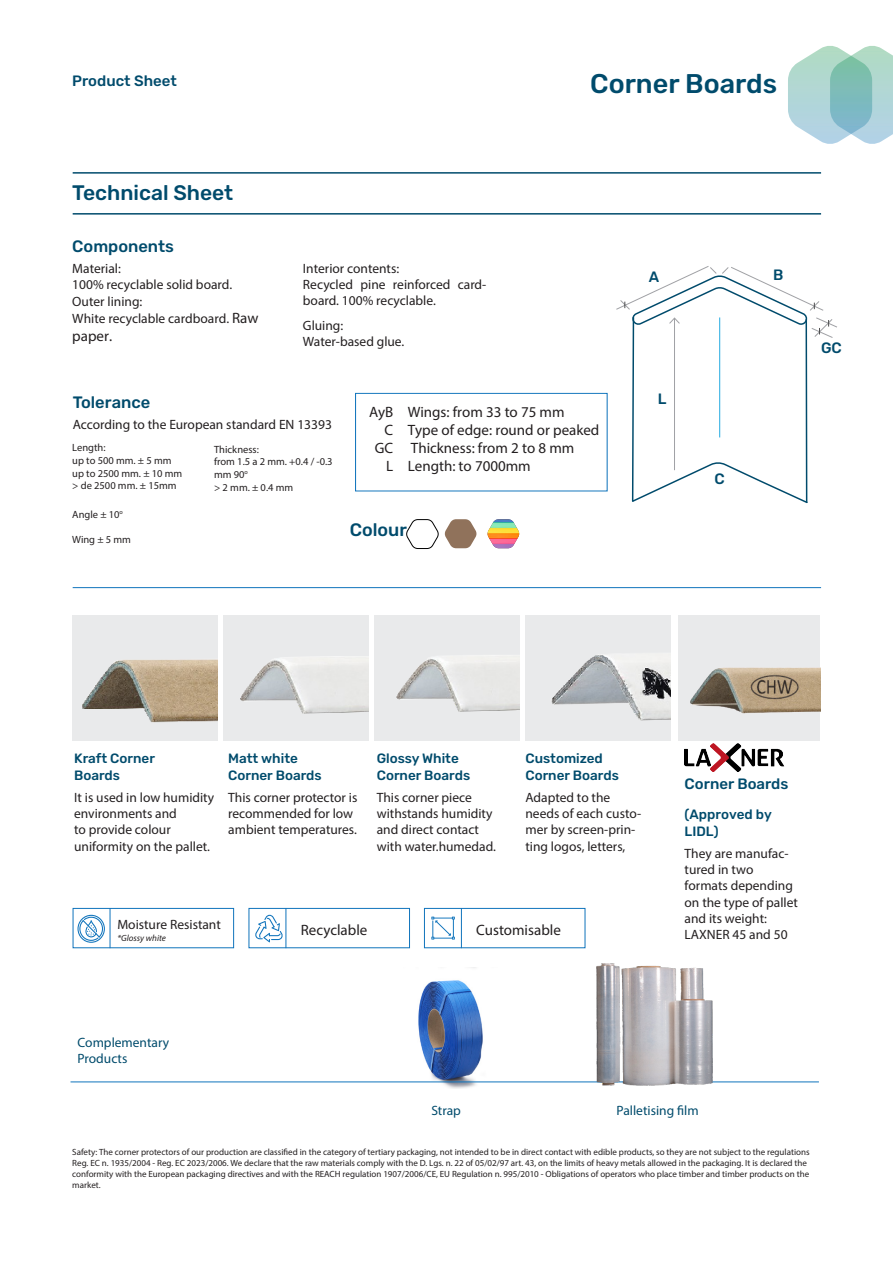
<style>
.page{position:relative;width:893px;height:1263px;background:#fff}
.page>*{position:absolute;margin:0;border:0;box-sizing:border-box;transform-origin:0 0}
.titular_1{font:500 27px "Rubik";color:#004b6c}
.Titular_2{font:500 21px "Rubik";color:#004b6c}
.Titulos{font:500 18px "Rubik";color:#004b6c}
.Texto_corrido{font:500 16.5px "Rubik";color:#004b6c}
.Texto_corrido-2{font:15px/17.9px "Myriad Pro";color:#231f20}
.t1{font:15px "Rubik";color:#004b6c}
.Texto_corrido-3{font:500 15px "Rubik";color:#004b6c}
.titular_1-2{font:500 15px "Rubik";color:#004b6c}
.Titulos-2{font:500 15px "Rubik";color:#004b6c}
.Texto_corrido-4{font:13.5px/16.2px "Myriad Pro";color:#231f20}
.Texto_corrido-5{font:500 13.5px/16.5px "Rubik";color:#004b6c}
.t2{font:13.5px "Myriad Pro";color:#004b6c}
.Titulo_product{font:500 13.5px/16.2px "Rubik";color:#004b6c}
.Titulos-3{font:13.5px "Myriad Pro";color:#231f20}
.t3{font:10.5px/12.6px "Myriad Pro";color:#231f20}
.t4{font:9px/10.8px "Myriad Pro";color:#231f20}
.t5{font:italic 9px "Myriad Pro";color:#231f20}
.s1{font-size:15px}
</style>
<div class="page">
<svg style="left:788px;top:46px;width:105px;height:98px;background:#aed4d3"></svg>
<hr style="left:73px;top:213px;width:748px;height:2px;background:#004b6c">
<hr style="left:73px;top:587px;width:748px;height:1px;background:#1074bc">
<hr style="left:73px;top:172px;width:748px;height:2px;background:#004b6c">
<div style="left:73px;top:908px;width:161px;height:40px;border:1px solid #1074bc"></div>
<div style="left:249px;top:908px;width:161px;height:40px;border:1px solid #1074bc"></div>
<div style="left:424px;top:908px;width:161px;height:40px;border:1px solid #1074bc"></div>
<hr style="left:110px;top:908px;width:1px;height:40px;background:#1074bc">
<hr style="left:286px;top:908px;width:1px;height:40px;background:#1074bc">
<hr style="left:461px;top:908px;width:1px;height:40px;background:#1074bc">
<svg style="left:78px;top:915px;width:27px;height:28px"></svg>
<svg style="left:255px;top:915px;width:28px;height:27px"></svg>
<svg style="left:431px;top:917px;width:24px;height:22px"></svg>
<svg style="left:616px;top:266px;width:221px;height:238px"></svg>
<div style="left:355px;top:393px;width:252px;height:98px;border:1px solid #1074bc"></div>
<div style="left:73px;top:615px;width:145px;height:126px;background:#e9eaeb"></div>
<div style="left:224px;top:615px;width:145px;height:126px;background:#e9eaeb"></div>
<div style="left:374px;top:615px;width:146px;height:126px;background:#e9eaeb"></div>
<div style="left:525px;top:615px;width:146px;height:126px;background:#e9eaeb"></div>
<div style="left:678px;top:615px;width:142px;height:126px;background:#e9eaeb"></div>
<img style="left:551px;top:654px;width:120px;height:67px">
<img style="left:396px;top:655px;width:123px;height:57px">
<img style="left:240px;top:656px;width:129px;height:58px">
<img style="left:82px;top:659px;width:136px;height:64px">
<img style="left:690px;top:667px;width:130px;height:47px">
<img style="left:685px;top:743px;width:100px;height:28px">
<svg style="left:406px;top:519px;width:33px;height:30px"></svg>
<svg style="left:445px;top:519px;width:32px;height:29px"></svg>
<img style="left:487px;top:519px;width:32px;height:29px">
<img style="left:404px;top:967px;width:93px;height:121px">
<hr style="left:71px;top:1081px;width:748px;height:1px;background:#1074bc">
<img style="left:596px;top:963px;width:117px;height:123px">
<p class="titular_1-2" style="left:72px;top:72px;width:106px">Product Sheet</p>
<p class="titular_1" style="left:590px;top:68px;width:188px">Corner Boards</p>
<p class="t1" style="left:72px;top:74px;width:128px">Ficha de producto</p>
<h1 class="titular_1" style="left:608px;top:73px;width:153px">Cantoneras</h1>
<p class="Titular_2" style="left:72px;top:181px;width:162px">Technical Sheet</p>
<p class="Texto_corrido" style="left:72px;top:237px;width:103px">Components</p>
<p class="Texto_corrido-4" style="left:72px;top:260px;width:188px">Material:<br>100% recyclable solid board.<br>Outer lining:<br>White recyclable cardboard. <span class="s1">Raw</span></p>
<p class="Texto_corrido-2" style="left:72px;top:327px;width:41px">paper.</p>
<p class="Texto_corrido-4" style="left:303px;top:260px;width:98px">Interior contents:</p>
<p class="Texto_corrido-4" style="left:303px;top:276px;width:185px">Recycled pine reinforced card&shy;board. 100% recyclable.</p>
<p class="Texto_corrido-4" style="left:303px;top:317px;width:42px">Gluing:</p>
<p class="Texto_corrido-4" style="left:303px;top:333px;width:103px">Water-based glue.</p>
<p class="Texto_corrido" style="left:73px;top:392px;width:79px">Tolerance</p>
<p class="Titulos-3" style="left:73px;top:416px;width:261px">According to the European standard EN 13393</p>
<p class="t3" style="left:72px;top:441px;width:35px">Length:</p>
<p class="t3" style="left:72px;top:454px;width:101px">up to 500 mm. ± 5 mm</p>
<p class="t3" style="left:72px;top:467px;width:112px">up to 2500 mm. ± 10 mm</p>
<p class="t3" style="left:72px;top:479px;width:106px">&gt; de 2500 mm. ± 15mm</p>
<p class="t3" style="left:72px;top:508px;width:52px">Angle ± 10<sup>o</sup></p>
<p class="t3" style="left:72px;top:533px;width:60px">Wing ± 5 mm</p>
<p class="t3" style="left:214px;top:443px;width:46px">Thickness:</p>
<p class="t3" style="left:214px;top:455px;width:120px">from 1.5 a 2 mm. +0.4 / -0.3 mm 90<sup>o</sup></p>
<p class="t3" style="left:214px;top:480px;width:81px">&gt; 2 mm. ± 0.4 mm</p>
<p class="Texto_corrido-2" style="left:369px;top:403px;width:26px">AyB</p>
<p class="Texto_corrido-2" style="left:384px;top:421px;width:10px">C</p>
<p class="Texto_corrido-2" style="left:375px;top:439px;width:20px">GC</p>
<p class="Texto_corrido-2" style="left:386px;top:457px;width:9px">L</p>
<p class="Texto_corrido-2" style="left:408px;top:403px;width:193px">Wings: from 33 to 75 mm<br>Type of edge: round or peaked<br>Thickness: from 2 to 8 mm<br>Length: to 7000mm</p>
<p class="Titulos" style="left:350px;top:519px;width:59px">Colour</p>
<p class="Titulos-2" style="left:649px;top:268px;width:12px">A</p>
<p class="Titulos-2" style="left:658px;top:390px;width:10px">L</p>
<p class="Titulos-2" style="left:714px;top:470px;width:12px">C</p>
<p class="Titulos-2" style="left:773px;top:266px;width:12px">B</p>
<p class="Titulos-2" style="left:821px;top:339px;width:22px">GC</p>
<p class="Titulo_product" style="left:74px;top:751px;width:82px">Kraft Corner<br>Boards</p>
<p class="Texto_corrido-4" style="left:74px;top:789px;width:142px">It is used in low humidity environments and<br>to provide colour uniformity on the pallet.</p>
<p class="Titulo_product" style="left:228px;top:751px;width:95px">Matt white<br>Corner Boards</p>
<p class="Texto_corrido-5" style="left:377px;top:751px;width:95px">Glossy White<br>Corner Boards</p>
<p class="Texto_corrido-5" style="left:525px;top:751px;width:95px">Customized<br>Corner Boards</p>
<p class="Texto_corrido-4" style="left:228px;top:789px;width:131px">This corner protector is recommended for low ambient temperatures.</p>
<p class="Texto_corrido-4" style="left:377px;top:789px;width:121px">This corner piece withstands humidity and direct contact with water.humedad.</p>
<p class="Texto_corrido-4" style="left:525px;top:789px;width:117px">Adapted to the needs of each custo&shy;mer by screen-prin&shy;ting logos, letters,</p>
<p class="Texto_corrido-4" style="left:117px;top:916px;width:105px">Moisture Resistant</p>
<p class="t5" style="left:117px;top:932px;width:50px">*Glossy white</p>
<p class="t2" style="left:78px;top:1034px;width:93px">Complementary</p>
<p class="t2" style="left:78px;top:1050px;width:51px">Products</p>
<p class="Texto_corrido-2" style="left:301px;top:920px;width:68px">Recyclable</p>
<p class="Texto_corrido-2" style="left:476px;top:920px;width:86px">Customisable</p>
<p class="Texto_corrido-3" style="left:685px;top:775px;width:105px">Corner Boards</p>
<p class="Texto_corrido-5" style="left:685px;top:807px;width:89px">(Approved by<br>LIDL)</p>
<p class="Texto_corrido-4" style="left:685px;top:845px;width:115px">They are manufac&shy;tured in two formats depending on the type of pallet and its weight:<br>LAXNER 45 and 50</p>
<p class="t2" style="left:431px;top:1102px;width:31px">Strap</p>
<p class="t2" style="left:617px;top:1102px;width:84px">Palletising film</p>
<p class="t4" style="left:72px;top:1147px;width:739px">Safety: The corner protectors of our production are classified in the category of tertiary packaging, not intended to be in direct contact with edible products, so they are not subject to the regulations Reg. EC n. 1935/2004 - Reg. EC 2023/2006. We declare that the raw materials comply with the D. Lgs. n. 22 of 05/02/97 art. 43, on the limits of heavy metals allowed in the packaging. It is declared the conformity with the European packaging directives and with the REACH regulation 1907/2006/CE, EU Regulation n. 995/2010 - Obligations of operators who place timber and timber products on the market.</p>
</div>
